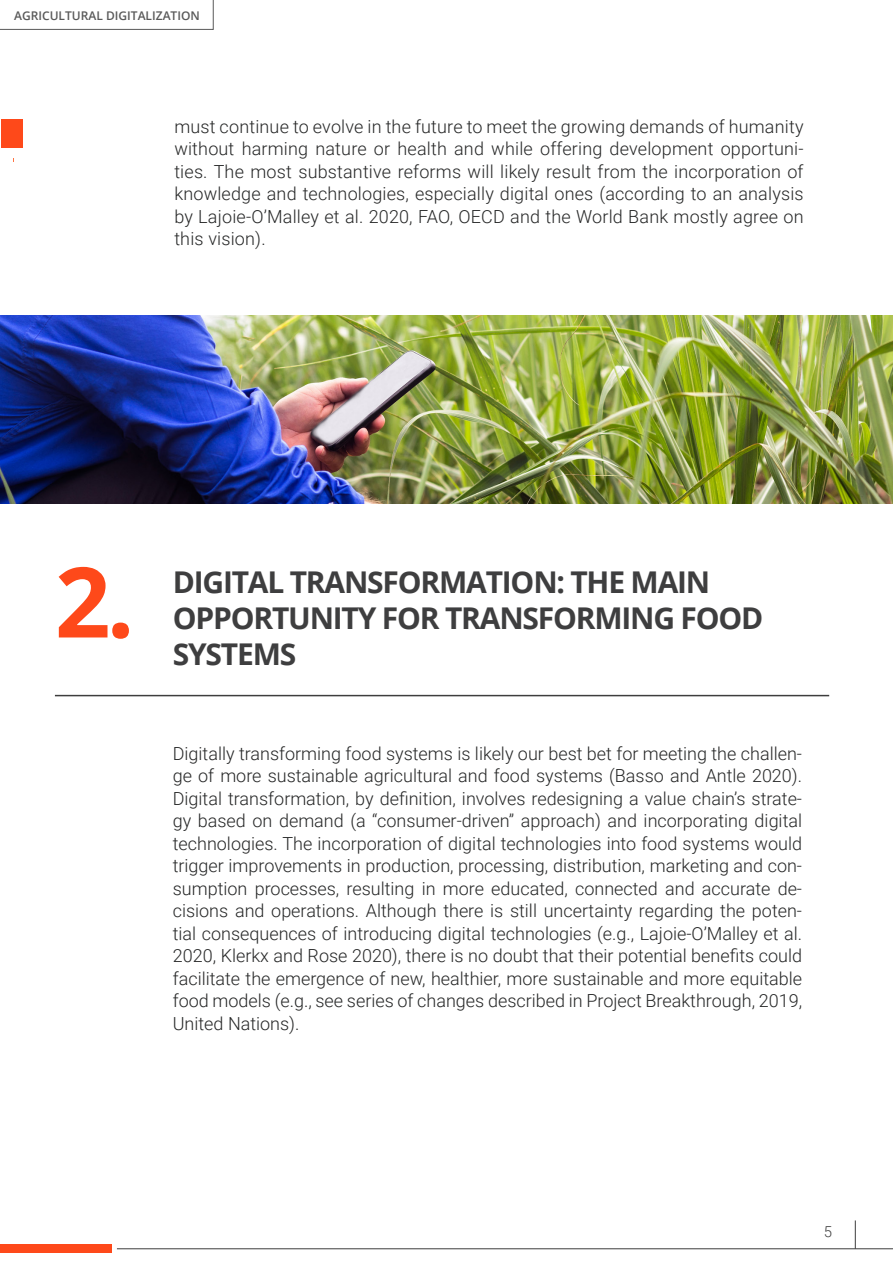
<style>
.page{position:relative;width:893px;height:1263px;background:#fff}
.page>*{position:absolute;margin:0;border:0;box-sizing:border-box;transform-origin:0 0}
.t1{font:700 97.5px "Open Sans";color:#fe491a}
.t2{font:700 30px/36px "Open Sans";letter-spacing:-.04em;color:#3e3e3f}
.t3{font:300 18px/22.5px "Roboto";color:#262727;text-align:justify}
.t4{font:300 15px "Roboto";color:#3d3d3d}
.t5{font:600 12px "Open Sans";color:#595959}
</style>
<div class="page">
<svg style="left:855px;top:1220px;width:1px;height:28px"></svg>
<hr style="left:117px;top:1248px;width:776px;height:1px;background:#3d3d3d">
<div style="left:0;top:1244px;width:112px;height:8px;background:#fe491a"></div>
<svg style="left:0;top:0;width:214px;height:30px"></svg>
<div style="left:1px;top:119px;width:21px;height:28px;background:#fe491a"></div>
<img style="left:0;top:316px;width:893px;height:187px">
<hr style="left:55px;top:695px;width:774px;height:1px;background:#3d3d3d">
<p class="t5" style="left:14px;top:7px;width:187px">AGRICULTURAL DIGITALIZATION</p>
<p class="t3" style="left:174px;top:114px;width:631px">must continue to evolve in the future to meet the growing demands of humanity without harming nature or health and while offering development opportuni&shy;ties. The most substantive reforms will likely result from the incorporation of knowledge and technologies, especially digital ones (according to an analysis by Lajoie-O’Malley et al. 2020, FAO, OECD and the World Bank mostly agree on this vision).</p>
<p class="t1" style="left:55px;top:533px;width:81px">2.</p>
<p class="t2" style="left:173px;top:564px;width:592px">DIGITAL TRANSFORMATION: THE MAIN<br>OPPORTUNITY FOR TRANSFORMING FOOD</p>
<p class="t2" style="left:173px;top:636px;width:125px">SYSTEMS</p>
<p class="t3" style="left:173px;top:741px;width:631px">Digitally transforming food systems is likely our best bet for meeting the challen&shy;ge of more sustainable agricultural and food systems (Basso and Antle 2020).<br>Digital transformation, by definition, involves redesigning a value chain’s strate&shy;gy based on demand (a “consumer-driven” approach) and incorporating digital technologies. The incorporation of digital technologies into food systems would trigger improvements in production, processing, distribution, marketing and con&shy;sumption processes, resulting in more educated, connected and accurate de&shy;cisions and operations. Although there is still uncertainty regarding the poten&shy;tial consequences of introducing digital technologies (e.g., Lajoie-O’Malley et al.<br>2020, Klerkx and Rose 2020), there is no doubt that their potential benefits could facilitate the emergence of new, healthier, more sustainable and more equitable food models (e.g., see series of changes described in Project Breakthrough, 2019, United Nations).</p>
<p class="t4" style="left:824px;top:1221px;width:10px">5</p>
</div>
